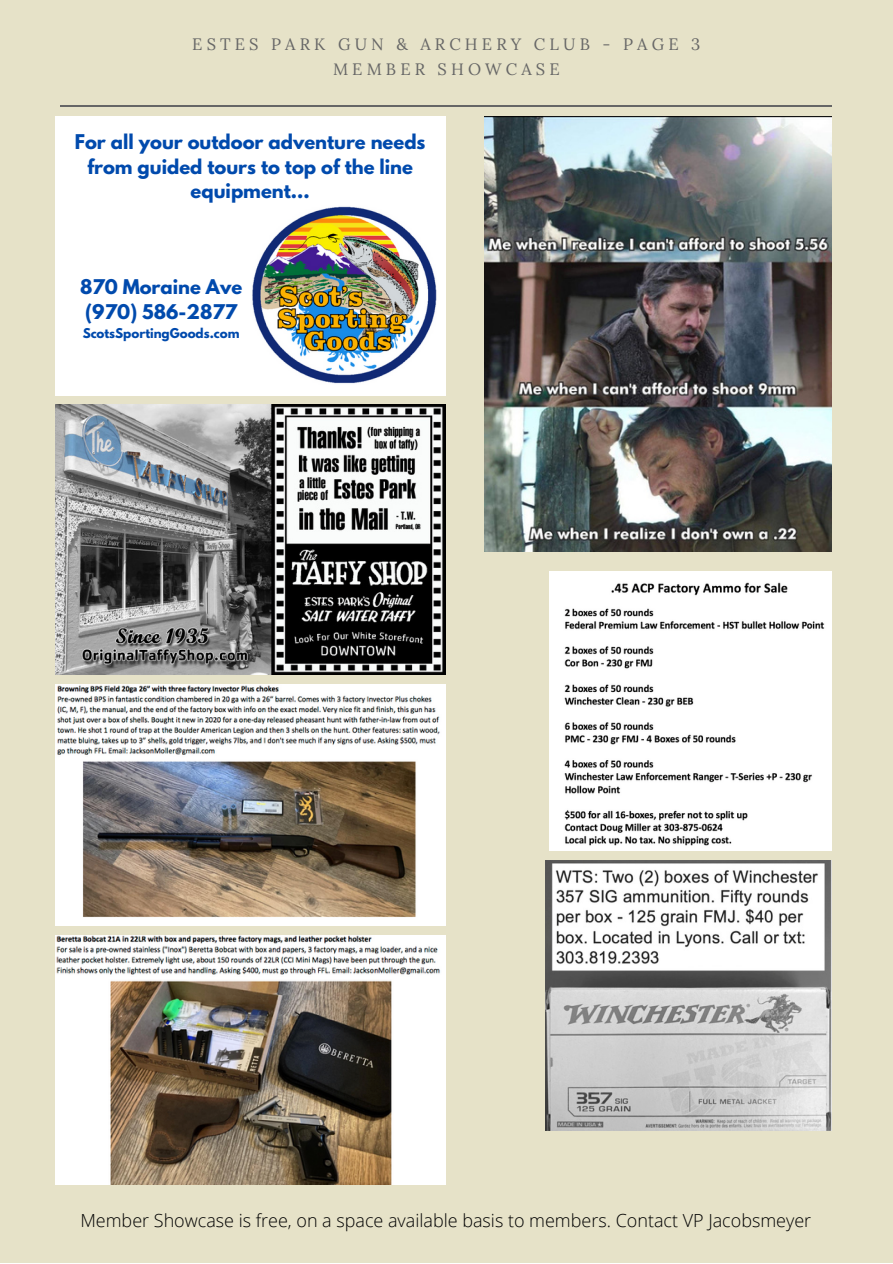
<style>
.page{position:relative;width:893px;height:1264px;background:#fff}
.page>*{position:absolute;margin:0;border:0;box-sizing:border-box;transform-origin:0 0}
.t1{font:700 18px/24.8px "League Spartan";color:#004aad;text-align:center}
.t2{font:300 18px "Open Sans";color:#000}
.t3{font:16.5px/24.8px "Lora";letter-spacing:.25em;color:#666;text-align:center}
.t4{font:700 12px "League Spartan";color:#004aad}
</style>
<div class="page">
<div style="left:0;top:0;width:892px;height:1262px;background:#e6e2c8"></div>
<hr style="left:60px;top:105px;width:771px;height:1px;background:#666">
<img style="left:56px;top:935px;width:390px;height:249px">
<img style="left:56px;top:684px;width:390px;height:241px">
<img style="left:545px;top:860px;width:286px;height:270px">
<div style="left:56px;top:116px;width:390px;height:279px;background:#fff"></div>
<img style="left:252px;top:206px;width:184px;height:178px">
<img style="left:549px;top:571px;width:282px;height:279px">
<img style="left:56px;top:405px;width:390px;height:269px">
<img style="left:484px;top:116px;width:347px;height:435px">
<p class="t3" style="left:192px;top:32px;width:509px">ESTES PARK GUN &amp; ARCHERY CLUB - PAGE 3<br>MEMBER SHOWCASE</p>
<p class="t1" style="left:75px;top:132px;width:352px">For all your outdoor adventure needs from guided tours to top of the line equipment...</p>
<p class="t1" style="left:80px;top:276px;width:164px;text-align:left">870 Moraine Ave (970) 586-2877</p>
<p class="t4" style="left:83px;top:327px;width:158px">ScotsSportingGoods.com</p>
<p class="t2" style="left:80px;top:1207px;width:732px">Member Showcase is free, on a space available basis to members. Contact VP Jacobsmeyer</p>
</div>
